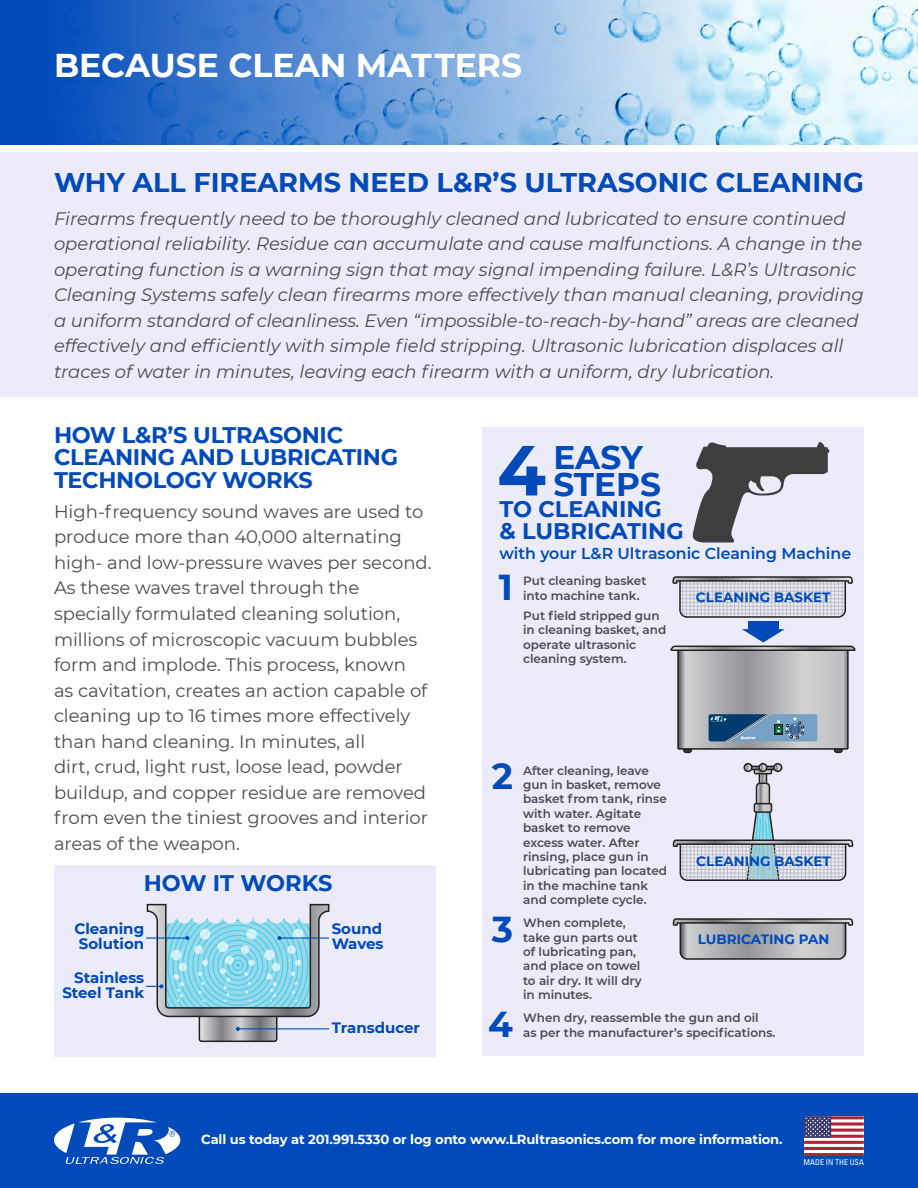
<style>
.page{position:relative;width:918px;height:1188px;background:#fff}
.page>*{position:absolute;margin:0;border:0;box-sizing:border-box;transform-origin:0 0}
.t1{font:700 70.8px "Montserrat";color:#004aba}
.t2{font:700 36px "Montserrat";color:#004aba}
.t3{font:700 33px "Montserrat";color:#fff}
.t4{font:700 32.7px/26.7px "Montserrat";color:#004aba}
.t5{font:700 27px "Montserrat";color:#004aba}
.t6{font:700 22.5px/22.5px "Montserrat";letter-spacing:-.015em;color:#004aba}
.t7{font:italic 18px/25.5px "Montserrat";color:#4b4c4d}
.t8{font:18px/25.5px "Montserrat";color:#4b4c4d}
.t9{font:600 15.75px "Montserrat";color:#004aba}
.t10{font:700 15px/15px "Montserrat";color:#004aba}
.t11{font:700 13.5px "Montserrat";color:#004aba}
.t12{font:700 13.2px "Montserrat";letter-spacing:-.01em;color:#fff}
.t13{font:600 12px/14.4px "Montserrat";color:#4b4c4d}
.t14{font:condensed 7.95px "Univers LT Std";color:#fff}
</style>
<div class="page">
<svg style="left:0;top:0;width:918px;height:145px;background:#7aa8de"></svg>
<div style="left:0;top:148px;width:918px;height:249px;background:#ebebf9"></div>
<div style="left:0;top:145px;width:918px;height:7px;background:#fff"></div>
<div style="left:0;top:1094px;width:918px;height:94px;background:#004aba"></div>
<div style="left:483px;top:427px;width:381px;height:629px;background:#ebebf9"></div>
<svg style="left:692px;top:442px;width:137px;height:101px"></svg>
<svg style="left:673px;top:918px;width:180px;height:42px;background:#a6a7aa"></svg>
<div style="left:748px;top:621px;width:30px;height:11px;background:#004aba"></div>
<svg style="left:670px;top:629px;width:186px;height:124px"></svg>
<svg style="left:672px;top:576px;width:181px;height:42px"></svg>
<div style="left:759px;top:769px;width:7px;height:18px;background:#95979a"></div>
<div style="left:759px;top:768px;width:8px;height:20px;border:2px solid #231f20"></div>
<div style="left:758px;top:763px;width:10px;height:9px;border:2px solid #231f20;border-radius:50%"></div>
<div style="left:744px;top:763px;width:9px;height:9px;border:2px solid #231f20;border-radius:50%"></div>
<svg style="left:744px;top:764px;width:38px;height:11px"></svg>
<div style="left:773px;top:763px;width:9px;height:9px;border:2px solid #231f20;border-radius:50%"></div>
<svg style="left:673px;top:782px;width:180px;height:99px"></svg>
<div style="left:54px;top:865px;width:381px;height:191px;background:#ebebf9"></div>
<svg style="left:146px;top:903px;width:184px;height:140px"></svg>
<svg style="left:54px;top:1118px;width:126px;height:46px"></svg>
<svg style="left:804px;top:1119px;width:60px;height:34px"></svg>
<hr style="left:804px;top:1153px;width:60px;height:3px;background:#b12234">
<hr style="left:804px;top:1147px;width:60px;height:3px;background:#b12234">
<hr style="left:804px;top:1141px;width:60px;height:3px;background:#b12234">
<hr style="left:804px;top:1135px;width:60px;height:3px;background:#b12234">
<hr style="left:804px;top:1129px;width:60px;height:3px;background:#b12234">
<svg style="left:831px;top:1122px;width:33px;height:4px"></svg>
<hr style="left:804px;top:1116px;width:60px;height:3px;background:#b12234">
<svg style="left:804px;top:1116px;width:27px;height:22px"></svg>
<svg style="left:805px;top:1117px;width:25px;height:20px"></svg>
<p class="t3" style="left:54px;top:42px;width:470px">BECAUSE CLEAN MATTERS</p>
<p class="t5" style="left:54px;top:163px;width:811px">WHY ALL FIREARMS NEED L&amp;R’S ULTRASONIC CLEANING</p>
<p class="t7" style="left:54px;top:205px;width:811px">Firearms frequently need to be thoroughly cleaned and lubricated to ensure continued operational reliability. Residue can accumulate and cause malfunctions. A change in the operating function is a warning sign that may signal impending failure. L&amp;R’s Ultrasonic Cleaning Systems safely clean firearms more effectively than manual cleaning, providing a uniform standard of cleanliness. Even “impossible-to-reach-by-hand” areas are cleaned effectively and efficiently with simple field stripping. Ultrasonic lubrication displaces all traces of water in minutes, leaving each firearm with a uniform, dry lubrication.</p>
<p class="t6" style="left:54px;top:423px;width:346px">HOW L&amp;R’S ULTRASONIC<br>CLEANING AND LUBRICATING<br>TECHNOLOGY WORKS</p>
<p class="t8" style="left:54px;top:498px;width:379px">High-frequency sound waves are used to produce more than 40,000 alternating high- and low-pressure waves per second.<br>As these waves travel through the specially formulated cleaning solution, millions of microscopic vacuum bubbles form and implode. This process, known<br>as cavitation, creates an action capable of cleaning up to 16 times more effectively than hand cleaning. In minutes, all<br>dirt, crud, light rust, loose lead, powder buildup, and copper residue are removed from even the tiniest grooves and interior areas of the weapon.</p>
<p class="t6" style="left:144px;top:871px;width:190px">HOW IT WORKS</p>
<p class="t10" style="left:74px;top:921px;width:71px">Cleaning<br>Solution</p>
<p class="t10" style="left:62px;top:970px;width:83px;text-align:right">Stainless<br>Steel Tank</p>
<p class="t10" style="left:332px;top:921px;width:53px">Sound<br>Waves</p>
<p class="t10" style="left:332px;top:1019px;width:90px">Transducer</p>
<p class="t4" style="left:553px;top:442px;width:109px">EASY<br>STEPS</p>
<p class="t1" style="left:497px;top:419px;width:50px">4</p>
<p class="t6" style="left:499px;top:496px;width:186px">TO CLEANING &amp; LUBRICATING</p>
<p class="t9" style="left:500px;top:543px;width:353px">with your L&amp;R Ultrasonic Cleaning Machine</p>
<p class="t2" style="left:499px;top:561px;width:16px">1</p>
<p class="t13" style="left:523px;top:573px;width:125px">Put cleaning basket into machine tank.</p>
<p class="t13" style="left:523px;top:608px;width:145px">Put field stripped gun in cleaning basket, and operate ultrasonic cleaning system.</p>
<p class="t11" style="left:696px;top:588px;width:136px">CLEANING BASKET</p>
<p class="t2" style="left:492px;top:750px;width:23px">2</p>
<p class="t13" style="left:523px;top:763px;width:146px">After cleaning, leave gun in basket, remove basket from tank, rinse with water. Agitate basket to remove excess water. After rinsing, place gun in lubricating pan located in the machine tank and complete cycle.</p>
<p class="t2" style="left:492px;top:903px;width:23px">3</p>
<p class="t13" style="left:523px;top:915px;width:120px">When complete, take gun parts out of lubricating pan, and place on towel to air dry. It will dry in minutes.</p>
<p class="t11" style="left:696px;top:851px;width:136px">CLEANING BASKET</p>
<p class="t11" style="left:698px;top:930px;width:133px">LUBRICATING PAN</p>
<p class="t2" style="left:488px;top:998px;width:26px">4</p>
<p class="t13" style="left:523px;top:1010px;width:254px">When dry, reassemble the gun and oil<br>as per the manufacturer’s specifications.</p>
<p class="t12" style="left:201px;top:1130px;width:583px">Call us today at 201.991.5330 or log onto www.LRultrasonics.com for more information.</p>
<p class="t14" style="left:804px;top:1157px;width:62px">MADE IN THE USA</p>
</div>
